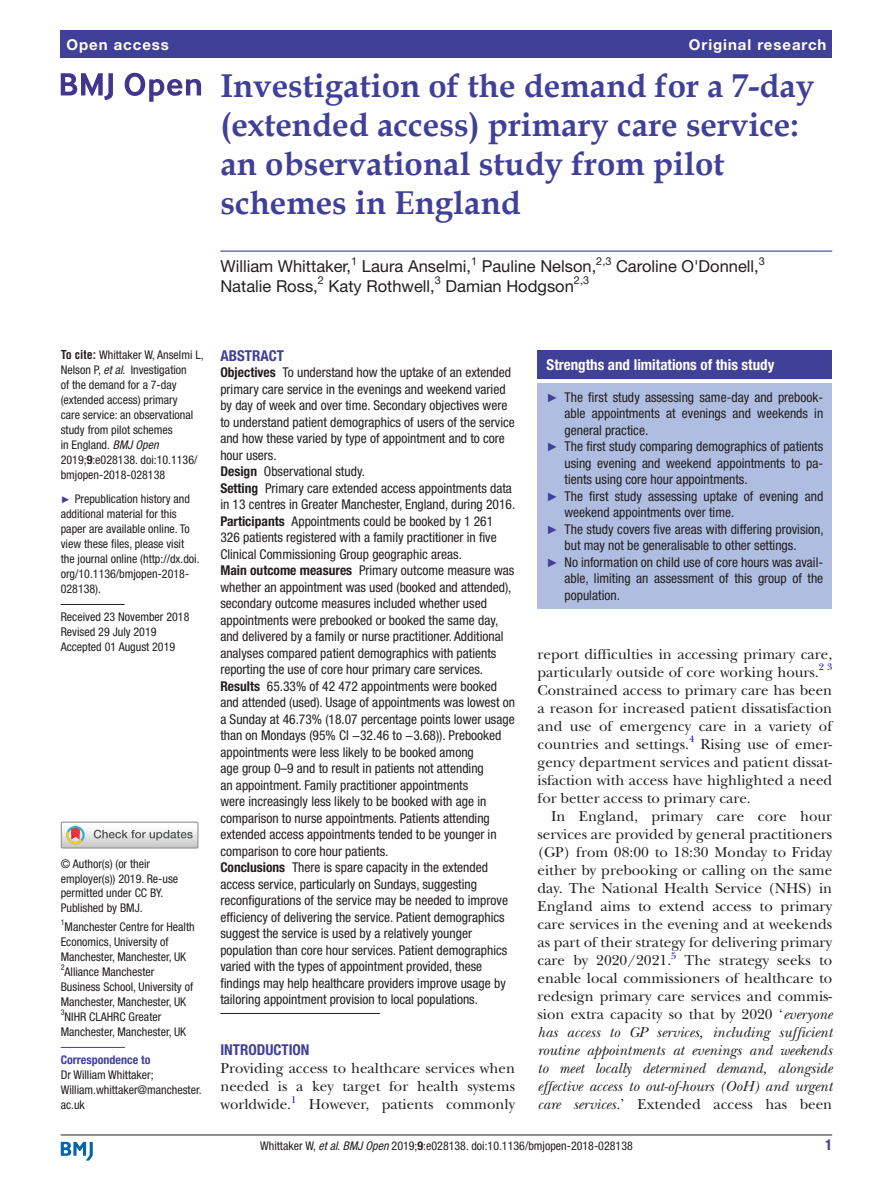
<style>
.page{position:relative;width:893px;height:1191px;background:#fff}
.page>*{position:absolute;margin:0;border:0;box-sizing:border-box;transform-origin:0 0}
.t1{font:700 33px/39px "Book Antiqua";color:#414099}
.t2{font:16.5px "Helvetica Neue LT Std";color:#231f20}
.t3{font:15px/18px "New Baskerville";color:#231f20;text-align:justify}
.t4{font:italic 15px/18px "New Baskerville";color:#231f20;text-align:justify}
.t5{font:700 condensed 15px "Helvetica Neue LT Std";color:#fff}
.t6{font:700 15px "Helvetica Neue LT Std";letter-spacing:.065em;color:#fff}
.t7{font:700 condensed 15px "Helvetica Neue LT Std";color:#414099}
.t8{font:condensed 13.5px/16.5px "Helvetica Neue LT Std";color:#231f20}
.t9{font:condensed 12px/15px "Helvetica Neue LT Std";color:#231f20}
.t10{font:700 condensed 12px "Helvetica Neue LT Std";color:#414099}
.t11{font:10.95px "Helvetica Neue LT Std";color:#231f20}
.t12{font:9.9px "New Baskerville";color:#00f}
.t13{font:condensed 7.95px "Helvetica Neue LT Std";color:#231f20}
.s1{font-family:"Helvetica LT Std";font-weight:700}
.s2{font-style:italic}
.s3{font-weight:700}
.s4{font-family:"Arial";font-stretch:normal;font-size:9.75px;color:#414099}
.s5{font-family:"Arial";font-stretch:normal;font-size:12px;color:#414099}
.s6{font-style:normal}
</style>
<div class="page">
<hr style="left:61px;top:1134px;width:771px;height:1px;background:#231f20">
<svg style="left:61px;top:1141px;width:32px;height:19px"></svg>
<div style="left:61px;top:31px;width:771px;height:27px;background:#414099"></div>
<hr style="left:220px;top:250px;width:612px;height:2px;background:#414099">
<hr style="left:61px;top:604px;width:64px;height:1px;background:#231f20">
<hr style="left:61px;top:1047px;width:64px;height:1px;background:#414099">
<svg style="left:61px;top:73px;width:52px;height:27px"></svg>
<svg style="left:125px;top:73px;width:76px;height:29px"></svg>
<div style="left:61px;top:821px;width:138px;height:27px;border:1px solid #969090"></div>
<svg style="left:61px;top:822px;width:137px;height:26px"></svg>
<div style="left:538px;top:350px;width:294px;height:29px;background:#414099"></div>
<div style="left:538px;top:383px;width:294px;height:225px;background:#afbde1"></div>
<hr style="left:220px;top:1013px;width:160px;height:1px;background:#231f20">
<p class="t6" style="left:66px;top:35px;width:104px">Open access</p>
<p class="t6" style="left:689px;top:35px;width:139px">Original research</p>
<h1 class="t1" style="left:220px;top:66px;width:596px">Investigation of the demand for a 7-day (extended access) primary care service: an observational study from pilot schemes in England</h1>
<p class="t2" style="left:220px;top:257px;width:132px">William Whittaker,</p>
<p class="t11" style="left:351px;top:254px;width:8px">1</p>
<p class="t2" style="left:362px;top:257px;width:111px">Laura Anselmi,</p>
<p class="t11" style="left:471px;top:254px;width:8px">1</p>
<p class="t2" style="left:482px;top:257px;width:116px">Pauline Nelson,</p>
<p class="t11" style="left:596px;top:254px;width:17px">2,3</p>
<p class="t2" style="left:616px;top:257px;width:144px">Caroline O'Donnell,</p>
<p class="t11" style="left:759px;top:254px;width:8px">3</p>
<p class="t2" style="left:220px;top:276px;width:99px">Natalie Ross,</p>
<p class="t11" style="left:318px;top:274px;width:8px">2</p>
<p class="t2" style="left:329px;top:276px;width:108px">Katy Rothwell,</p>
<p class="t11" style="left:435px;top:274px;width:8px">3</p>
<p class="t2" style="left:446px;top:276px;width:130px">Damian Hodgson</p>
<p class="t11" style="left:574px;top:274px;width:17px">2,3</p>
<p class="t9" style="left:61px;top:347px;width:144px"><span class="s1">To cite:</span> Whittaker W, Anselmi L,<br>Nelson P, <span class="s2">et al</span>. Investigation<br>of the demand for a 7-day (extended access) primary<br>care service: an observational study from pilot schemes<br>in England. <span class="s2">BMJ Open<br></span>2019;<span class="s3">9</span>:e028138. doi:10.1136/ bmjopen-2018-028138</p>
<p class="t9" style="left:61px;top:491px;width:140px"><span class="s4">►</span> Prepublication history and additional material for this paper are available online. To view these files, please visit the journal online (http://dx.doi. org/10.1136/bmjopen-2018-<br>028138).</p>
<p class="t9" style="left:61px;top:609px;width:130px">Received 23 November 2018<br>Revised 29 July 2019<br>Accepted 01 August 2019</p>
<p class="t9" style="left:61px;top:857px;width:119px;line-height:14.4px">© Author(s) (or their employer(s)) 2019. Re-use permitted under CC BY.<br>Published by BMJ.</p>
<p class="t13" style="left:61px;top:918px;width:5px">1</p>
<p class="t9" style="left:61px;top:919px;width:135px;text-indent:4px">Manchester Centre for Health<br>Economics, University of<br>Manchester, Manchester, UK</p>
<p class="t13" style="left:61px;top:963px;width:5px">2</p>
<p class="t9" style="left:61px;top:964px;width:134px;text-indent:4px">Alliance Manchester<br>Business School, University of<br>Manchester, Manchester, UK<br><sup>3</sup>NIHR CLAHRC Greater<br>Manchester, Manchester, UK</p>
<p class="t10" style="left:61px;top:1052px;width:91px">Correspondence to</p>
<p class="t9" style="left:61px;top:1067px;width:142px">Dr William Whittaker;<br>William.whittaker@manchester. ac.uk</p>
<p class="t7" style="left:220px;top:346px;width:65px">Abstract</p>
<p class="t8" style="left:220px;top:364px;width:296px"><span class="s3">Objectives</span> To understand how the uptake of an extended primary care service in the evenings and weekend varied by day of week and over time. Secondary objectives were to understand patient demographics of users of the service and how these varied by type of appointment and to core hour users.<br><span class="s3">Design</span> Observational study.<br><span class="s3">Setting</span> Primary care extended access appointments data in 13 centres in Greater Manchester, England, during 2016.<br><span class="s3">Participants</span> Appointments could be booked by 1 261<br>326 patients registered with a family practitioner in five Clinical Commissioning Group geographic areas.<br><span class="s3">Main outcome measures</span> Primary outcome measure was whether an appointment was used (booked and attended), secondary outcome measures included whether used appointments were prebooked or booked the same day, and delivered by a family or nurse practitioner. Additional analyses compared patient demographics with patients reporting the use of core hour primary care services.<br><span class="s3">Results</span> 65.33% of 42 472 appointments were booked and attended (used). Usage of appointments was lowest on a Sunday at 46.73% (18.07 percentage points lower usage than on Mondays (95% CI −32.46 to −3.68)). Prebooked appointments were less likely to be booked among<br>age group 0–9 and to result in patients not attending<br>an appointment. Family practitioner appointments<br>were increasingly less likely to be booked with age in comparison to nurse appointments. Patients attending extended access appointments tended to be younger in comparison to core hour patients.<br><span class="s3">Conclusions</span> There is spare capacity in the extended access service, particularly on Sundays, suggesting reconfigurations of the service may be needed to improve efficiency of delivering the service. Patient demographics suggest the service is used by a relatively younger population than core hour services. Patient demographics varied with the types of appointment provided, these findings may help healthcare providers improve usage by tailoring appointment provision to local populations.</p>
<p class="t7" style="left:220px;top:1041px;width:91px">Introduction</p>
<p class="t3" style="left:220px;top:1059px;width:296px">Providing access to healthcare services when needed is a key target for health systems worldwide.<sup>1</sup></p>
<p class="t3" style="left:309px;top:1095px;width:208px">However, patients commonly</p>
<p class="t5" style="left:547px;top:355px;width:229px">Strengths and limitations of this study</p>
<p class="t8" style="left:547px;top:388px;width:278px"><span class="s5">►</span> The first study assessing same-day and prebook-</p>
<p class="t8" style="left:565px;top:405px;width:260px">able appointments at evenings and weekends in</p>
<p class="t8" style="left:565px;top:421px;width:85px">general practice.</p>
<p class="t8" style="left:547px;top:438px;width:278px"><span class="s5">►</span> The first study comparing demographics of patients</p>
<p class="t8" style="left:565px;top:454px;width:260px">using evening and weekend appointments to pa-</p>
<p class="t8" style="left:565px;top:471px;width:185px">tients using core hour appointments.</p>
<p class="t8" style="left:547px;top:487px;width:278px"><span class="s5">►</span> The first study assessing uptake of evening and</p>
<p class="t8" style="left:565px;top:504px;width:171px">weekend appointments over time.</p>
<p class="t8" style="left:547px;top:520px;width:279px"><span class="s5">►</span> The study covers five areas with differing provision,</p>
<p class="t8" style="left:565px;top:537px;width:234px">but may not be generalisable to other settings.</p>
<p class="t8" style="left:547px;top:553px;width:278px"><span class="s5">►</span> No information on child use of core hours was avail-</p>
<p class="t8" style="left:565px;top:570px;width:260px">able, limiting an assessment of this group of the</p>
<p class="t8" style="left:565px;top:586px;width:57px">population.</p>
<p class="t3" style="left:538px;top:645px;width:296px">report difficulties in accessing primary care, particularly outside of core working hours.<sup>2</sup> <sup>3<br></sup>Constrained access to primary care has been a reason for increased patient dissatisfaction and use of emergency care in a variety of countries and settings.</p>
<p class="t12" style="left:689px;top:733px;width:7px">4</p>
<p class="t3" style="left:538px;top:735px;width:296px;text-indent:163px">Rising use of emer&shy;gency department services and patient dissat&shy;isfaction with access have highlighted a need for better access to primary care.</p>
<p class="t3" style="left:538px;top:807px;width:296px;text-indent:14px">In England, primary care core hour services are provided by general practitioners (GP) from 08:00 to 18:30 Monday to Friday either by prebooking or calling on the same day. The National Health Service (NHS) in England aims to extend access to primary care services in the evening and at weekends as part of their strategy for delivering primary care by 2020/2021.<sup>5</sup></p>
<p class="t4" style="left:538px;top:951px;width:296px;text-indent:147px"><span class="s6">The strategy seeks to enable local commissioners of healthcare to redesign primary care services and commis&shy;sion extra capacity so that by 2020 ‘</span>everyone has access to GP services, including sufficient routine appointments at evenings and weekends to meet locally determined demand, alongside effective access to out-of-hours (OoH) and urgent care services.<span class="s6">’ Extended access has been</span></p>
<p class="t9" style="left:260px;top:1137px;width:374px">Whittaker W, <span class="s2">et al</span>. <span class="s2">BMJ Open</span> 2019;<span class="s3">9</span>:e028138. doi:10.1136/bmjopen-2018-028138</p>
<p class="t7" style="left:825px;top:1135px;width:9px">1</p>
</div>
